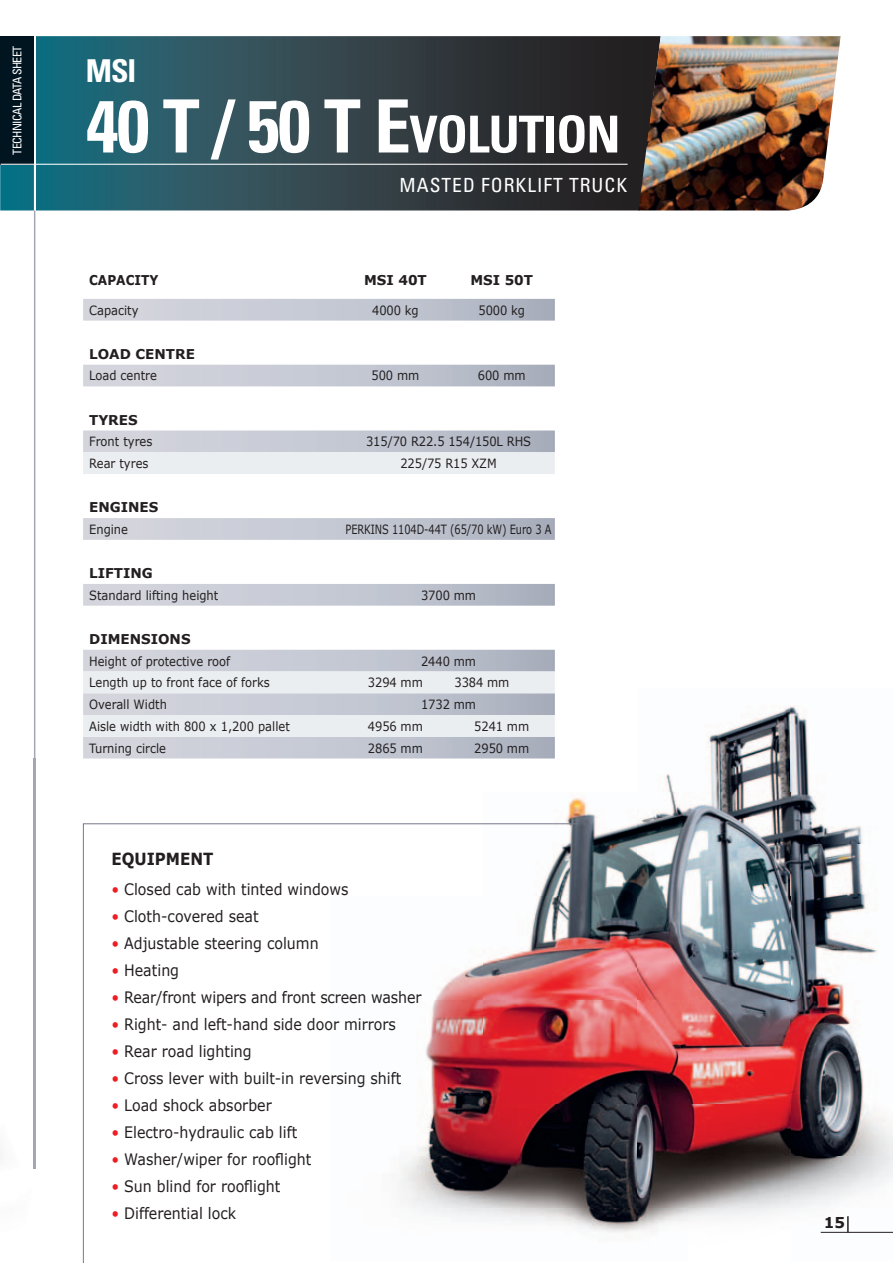
<style>
.page{position:relative;width:893px;height:1263px;background:#fff}
.page>*{position:absolute;margin:0;border:0;box-sizing:border-box;transform-origin:0 0}
.t1{font:700 condensed 51px "Univers";letter-spacing:-.02em;color:#fff}
.t2{font:700 condensed 31.5px "Univers";color:#fff}
.t3{font:condensed 19.5px "Univers";letter-spacing:.05em;color:#fff}
.t4{font:700 16.65px "Verdana";color:#231f20;scale:.9 1}
.t5{font:15.75px "Verdana";color:#231f20;scale:.9 1}
.t6{font:700 15px "Verdana";color:#231f20}
.t7{font:700 13.5px "Verdana";color:#231f20}
.t8{font:700 13.5px "Verdana";color:#231f20;scale:.9 1}
.t9{font:12.75px "Verdana";color:#231f20;scale:.9 1}
.t10{font:12.75px "Verdana";color:#231f20;scale:.77 1}
.t11{font:condensed 12px "Univers";letter-spacing:-.05em;color:#fff}
.s1{font-size:73.5px}
.s2{color:#ee1d23}
</style>
<div class="page">
<img style="left:331px;top:706px;width:562px;height:527px">
<img style="left:0;top:758px;width:35px;height:411px">
<svg style="left:0;top:36px;width:638px;height:174px;background:#2b464e"></svg>
<div style="left:0;top:36px;width:35px;height:128px;background:#011520"></div>
<hr style="left:34px;top:35px;width:1px;height:175px;background:#fff">
<hr style="left:1px;top:164px;width:627px;height:1px;background:#fff">
<img style="left:638px;top:36px;width:203px;height:174px">
<svg style="left:34px;top:210px;width:1px;height:548px"></svg>
<img style="left:34px;top:758px;width:1px;height:410px">
<svg style="left:83px;top:823px;width:496px;height:440px"></svg>
<svg style="left:83px;top:299px;width:472px;height:459px"></svg>
<svg style="left:83px;top:452px;width:472px;height:285px"></svg>
<hr style="left:821px;top:1232px;width:72px;height:1px;background:#231f20">
<svg style="left:847px;top:1216px;width:2px;height:16px"></svg>
<p class="t11" style="left:10px;top:155px;width:110px;rotate:-90deg">TECHNICAL DATA SHEET</p>
<h2 class="t2" style="left:86px;top:51px;width:52px">Msi</h2>
<h1 class="t1" style="left:86px;top:103px;width:536px"><span class="s1">40 T / 50 T</span> <span class="s1">E</span>VOLUTiON</h1>
<p class="t3" style="left:400px;top:173px;width:229px">MASTED FORKLIFT TRUCK</p>
<p class="t8" style="left:89px;top:271px;width:78px">CAPACITY</p>
<p class="t7" style="left:364px;top:271px;width:64px">MSI 40T</p>
<p class="t7" style="left:470px;top:271px;width:64px">MSI 50T</p>
<p class="t9" style="left:89px;top:301px;width:56px">Capacity</p>
<p class="t9" style="left:372px;top:301px;width:53px">4000 kg</p>
<p class="t9" style="left:478px;top:301px;width:53px">5000 kg</p>
<p class="t7" style="left:89px;top:344px;width:107px">LOAD CENTRE</p>
<p class="t9" style="left:89px;top:367px;width:77px">Load centre</p>
<p class="t9" style="left:372px;top:367px;width:54px">500 mm</p>
<p class="t9" style="left:478px;top:367px;width:54px">600 mm</p>
<p class="t7" style="left:89px;top:410px;width:50px">TYRES</p>
<p class="t9" style="left:89px;top:433px;width:72px">Front tyres</p>
<p class="t9" style="left:366px;top:433px;width:185px">315/70 R22.5 154/150L RHS</p>
<p class="t9" style="left:89px;top:455px;width:67px">Rear tyres</p>
<p class="t9" style="left:400px;top:455px;width:108px">225/75 R15 XZM</p>
<p class="t7" style="left:89px;top:498px;width:71px">ENGINES</p>
<p class="t9" style="left:89px;top:520px;width:45px">Engine</p>
<p class="t10" style="left:346px;top:520px;width:269px">PERKINS 1104D-44T (65/70 kW) Euro 3 A</p>
<p class="t7" style="left:89px;top:563px;width:65px">LIFTING</p>
<p class="t9" style="left:89px;top:586px;width:145px">Standard lifting height</p>
<p class="t9" style="left:421px;top:586px;width:62px">3700 mm</p>
<p class="t7" style="left:89px;top:629px;width:103px">DIMENSIONS</p>
<p class="t9" style="left:89px;top:652px;width:158px">Height of protective roof</p>
<p class="t9" style="left:421px;top:652px;width:62px">2440 mm</p>
<p class="t9" style="left:89px;top:674px;width:202px">Length up to front face of forks</p>
<p class="t9" style="left:368px;top:674px;width:62px">3294 mm</p>
<p class="t9" style="left:455px;top:674px;width:62px">3384 mm</p>
<p class="t9" style="left:89px;top:696px;width:88px">Overall Width</p>
<p class="t9" style="left:421px;top:696px;width:62px">1732 mm</p>
<p class="t9" style="left:89px;top:717px;width:224px">Aisle width with 800 x 1,200 pallet</p>
<p class="t9" style="left:368px;top:717px;width:62px">4956 mm</p>
<p class="t9" style="left:474px;top:717px;width:62px">5241 mm</p>
<p class="t9" style="left:89px;top:739px;width:87px">Turning circle</p>
<p class="t9" style="left:368px;top:739px;width:62px">2865 mm</p>
<p class="t9" style="left:474px;top:739px;width:62px">2950 mm</p>
<p class="t4" style="left:111px;top:847px;width:115px">EQUIPMENT</p>
<p class="t5" style="left:111px;top:878px;width:265px"><span class="s2">•</span> Closed cab with tinted windows</p>
<p class="t5" style="left:111px;top:905px;width:165px"><span class="s2">•</span> Cloth-covered seat</p>
<p class="t5" style="left:111px;top:932px;width:232px"><span class="s2">•</span> Adjustable steering column</p>
<p class="t5" style="left:111px;top:959px;width:77px"><span class="s2">•</span> Heating</p>
<p class="t5" style="left:111px;top:986px;width:346px"><span class="s2">•</span> Rear/front wipers and front screen washer</p>
<p class="t5" style="left:111px;top:1013px;width:318px"><span class="s2">•</span> Right- and left-hand side door mirrors</p>
<p class="t5" style="left:111px;top:1040px;width:157px"><span class="s2">•</span> Rear road lighting</p>
<p class="t5" style="left:111px;top:1067px;width:324px"><span class="s2">•</span> Cross lever with built-in reversing shift</p>
<p class="t5" style="left:111px;top:1094px;width:180px"><span class="s2">•</span> Load shock absorber</p>
<p class="t5" style="left:111px;top:1121px;width:208px"><span class="s2">•</span> Electro-hydraulic cab lift</p>
<p class="t5" style="left:111px;top:1148px;width:224px"><span class="s2">•</span> Washer/wiper for rooflight</p>
<p class="t5" style="left:111px;top:1176px;width:189px"><span class="s2">•</span> Sun blind for rooflight</p>
<p class="t5" style="left:111px;top:1203px;width:140px"><span class="s2">•</span> Differential lock</p>
<p class="t6" style="left:824px;top:1212px;width:23px">15</p>
</div>
